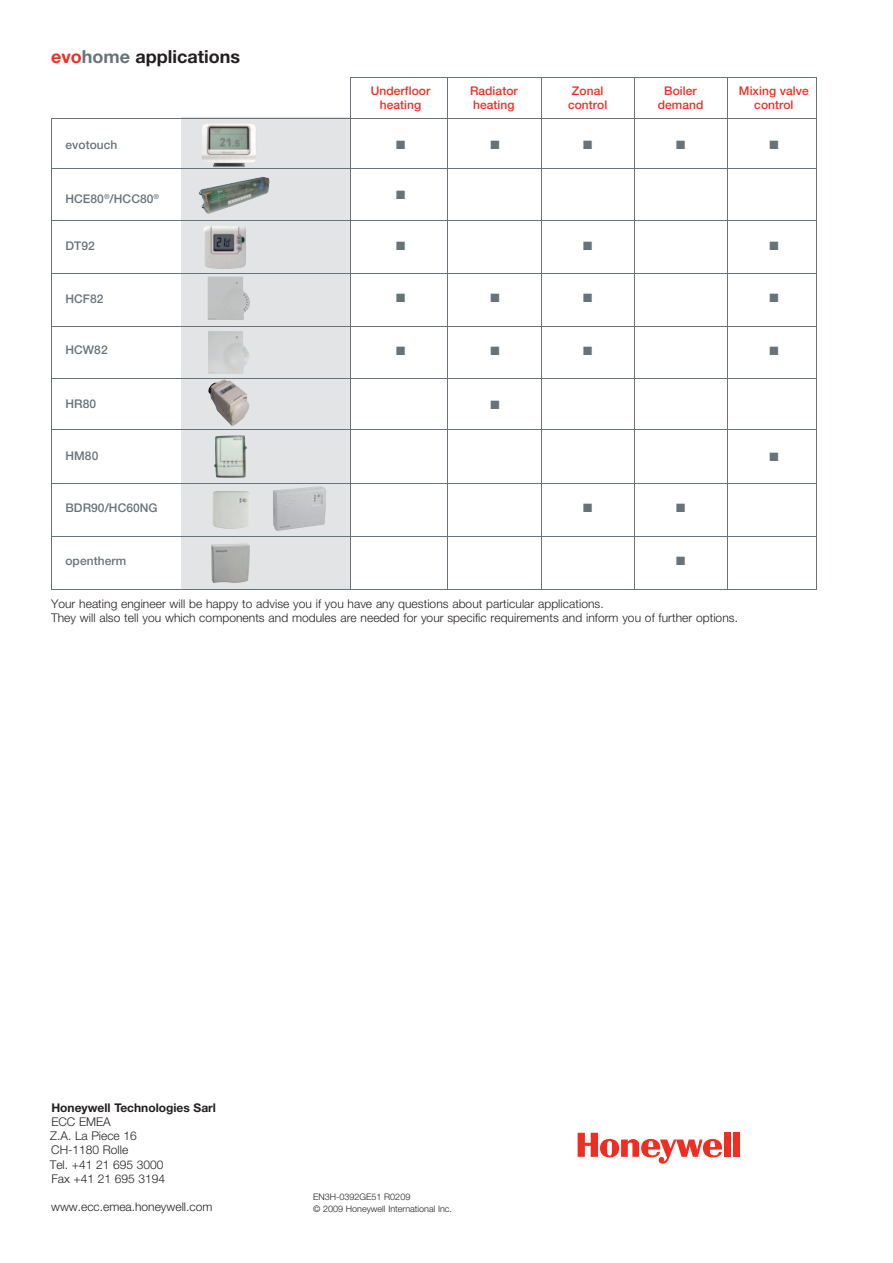
<style>
.page{position:relative;width:893px;height:1263px;background:#fff}
.page>*{position:absolute;margin:0;border:0;box-sizing:border-box;transform-origin:0 0}
.t1{font:700 18px "Helvetica Neue LT Pro";color:#231f20}
.t2{font:300 12px/14.2px "Helvetica Neue LT Pro";letter-spacing:.005em;color:#231f20}
.t3{font:500 12px/14.2px "Helvetica Neue LT Pro";letter-spacing:.005em;color:#ee2e22;text-align:center}
.t4{font:500 12px "Helvetica Neue LT Pro";letter-spacing:.005em;color:#687379}
.t5{font:700 12px "Helvetica Neue LT Pro";color:#231f20}
.t6{font:12px "Zapf Dingbats";color:#687379}
.t7{font:300 9px/12px "Helvetica Neue LT Pro";color:#231f20}
.s1{color:#ee2e22}
.s2{color:#687379}
</style>
<div class="page">
<div style="left:724px;top:1133px;width:6px;height:24px;background:#ee2e22"></div>
<div style="left:733px;top:1133px;width:7px;height:24px;background:#ee2e22"></div>
<svg style="left:578px;top:1133px;width:144px;height:31px"></svg>
<div style="left:181px;top:117px;width:169px;height:472px;background:#e3e4e6"></div>
<hr style="left:51px;top:118px;width:1px;height:471px;background:#687379">
<hr style="left:350px;top:77px;width:1px;height:512px;background:#687379">
<hr style="left:447px;top:77px;width:1px;height:512px;background:#687379">
<hr style="left:541px;top:77px;width:1px;height:512px;background:#687379">
<hr style="left:634px;top:77px;width:1px;height:512px;background:#687379">
<hr style="left:727px;top:77px;width:1px;height:512px;background:#687379">
<hr style="left:816px;top:77px;width:1px;height:512px;background:#687379">
<hr style="left:51px;top:168px;width:765px;height:1px;background:#687379">
<hr style="left:51px;top:220px;width:765px;height:1px;background:#687379">
<hr style="left:51px;top:273px;width:765px;height:1px;background:#687379">
<hr style="left:51px;top:326px;width:765px;height:1px;background:#687379">
<hr style="left:51px;top:378px;width:765px;height:1px;background:#687379">
<hr style="left:51px;top:429px;width:765px;height:1px;background:#687379">
<hr style="left:51px;top:483px;width:765px;height:1px;background:#687379">
<hr style="left:51px;top:536px;width:765px;height:1px;background:#687379">
<hr style="left:51px;top:589px;width:765px;height:1px;background:#687379">
<hr style="left:51px;top:118px;width:765px;height:1px;background:#687379">
<hr style="left:350px;top:77px;width:466px;height:1px;background:#687379">
<img style="left:199px;top:177px;width:64px;height:37px">
<img style="left:208px;top:379px;width:42px;height:47px">
<img style="left:213px;top:491px;width:37px;height:38px">
<img style="left:273px;top:486px;width:53px;height:45px">
<img style="left:214px;top:435px;width:33px;height:43px">
<img style="left:211px;top:543px;width:39px;height:40px">
<img style="left:204px;top:226px;width:42px;height:43px">
<img style="left:208px;top:277px;width:42px;height:43px">
<img style="left:208px;top:331px;width:41px;height:43px">
<img style="left:202px;top:124px;width:54px;height:43px">
<h1 class="t1" style="left:51px;top:45px;width:191px"><span class="s1">evo</span><span class="s2">home</span> applications</h1>
<p class="t3" style="left:371px;top:83px;width:61px">Underfloor heating</p>
<p class="t3" style="left:470px;top:83px;width:49px;text-align:left">Radiator heating</p>
<p class="t3" style="left:568px;top:83px;width:41px">Zonal control</p>
<p class="t3" style="left:658px;top:83px;width:47px">Boiler demand</p>
<p class="t3" style="left:739px;top:83px;width:71px">Mixing valve control</p>
<p class="t4" style="left:65px;top:137px;width:53px">evotouch</p>
<p class="t6" style="left:396px;top:139px;width:11px">■</p>
<p class="t6" style="left:490px;top:139px;width:11px">■</p>
<p class="t6" style="left:583px;top:139px;width:11px">■</p>
<p class="t6" style="left:676px;top:139px;width:11px">■</p>
<p class="t6" style="left:769px;top:139px;width:11px">■</p>
<p class="t4" style="left:65px;top:191px;width:95px">HCE80<sup>®</sup>/HCC80<sup>®</sup></p>
<p class="t4" style="left:65px;top:238px;width:31px">DT92</p>
<p class="t6" style="left:396px;top:189px;width:11px">■</p>
<p class="t6" style="left:396px;top:241px;width:11px">■</p>
<p class="t6" style="left:583px;top:241px;width:11px">■</p>
<p class="t6" style="left:769px;top:241px;width:11px">■</p>
<p class="t4" style="left:65px;top:291px;width:40px">HCF82</p>
<p class="t6" style="left:396px;top:292px;width:11px">■</p>
<p class="t6" style="left:490px;top:292px;width:11px">■</p>
<p class="t6" style="left:583px;top:292px;width:11px">■</p>
<p class="t6" style="left:769px;top:292px;width:11px">■</p>
<p class="t4" style="left:65px;top:343px;width:44px">HCW82</p>
<p class="t6" style="left:396px;top:345px;width:11px">■</p>
<p class="t6" style="left:490px;top:345px;width:11px">■</p>
<p class="t6" style="left:583px;top:345px;width:11px">■</p>
<p class="t6" style="left:769px;top:345px;width:11px">■</p>
<p class="t4" style="left:65px;top:396px;width:32px">HR80</p>
<p class="t6" style="left:490px;top:399px;width:11px">■</p>
<p class="t4" style="left:65px;top:448px;width:34px">HM80</p>
<p class="t6" style="left:769px;top:451px;width:11px">■</p>
<p class="t4" style="left:65px;top:500px;width:94px">BDR90/HC60NG</p>
<p class="t6" style="left:583px;top:503px;width:11px">■</p>
<p class="t6" style="left:676px;top:503px;width:11px">■</p>
<p class="t4" style="left:65px;top:553px;width:62px">opentherm</p>
<p class="t6" style="left:676px;top:555px;width:11px">■</p>
<p class="t2" style="left:51px;top:596px;width:688px">Your heating engineer will be happy to advise you if you have any questions about particular applications.<br>They will also tell you which components and modules are needed for your specific requirements and inform you of further options.</p>
<p class="t5" style="left:51px;top:1100px;width:166px">Honeywell Technologies Sarl</p>
<p class="t2" style="left:50px;top:1114px;width:117px">ECC EMEA<br>Z.A. La Piece 16<br>CH-1180 Rolle<br>Tel. +41 21 695 3000<br>Fax +41 21 695 3194</p>
<p class="t2" style="left:51px;top:1200px;width:163px">www.ecc.emea.honeywell.com</p>
<p class="t7" style="left:313px;top:1190px;width:140px">EN3H-0392GE51 R0209<br>© 2009 Honeywell International Inc.</p>
</div>
